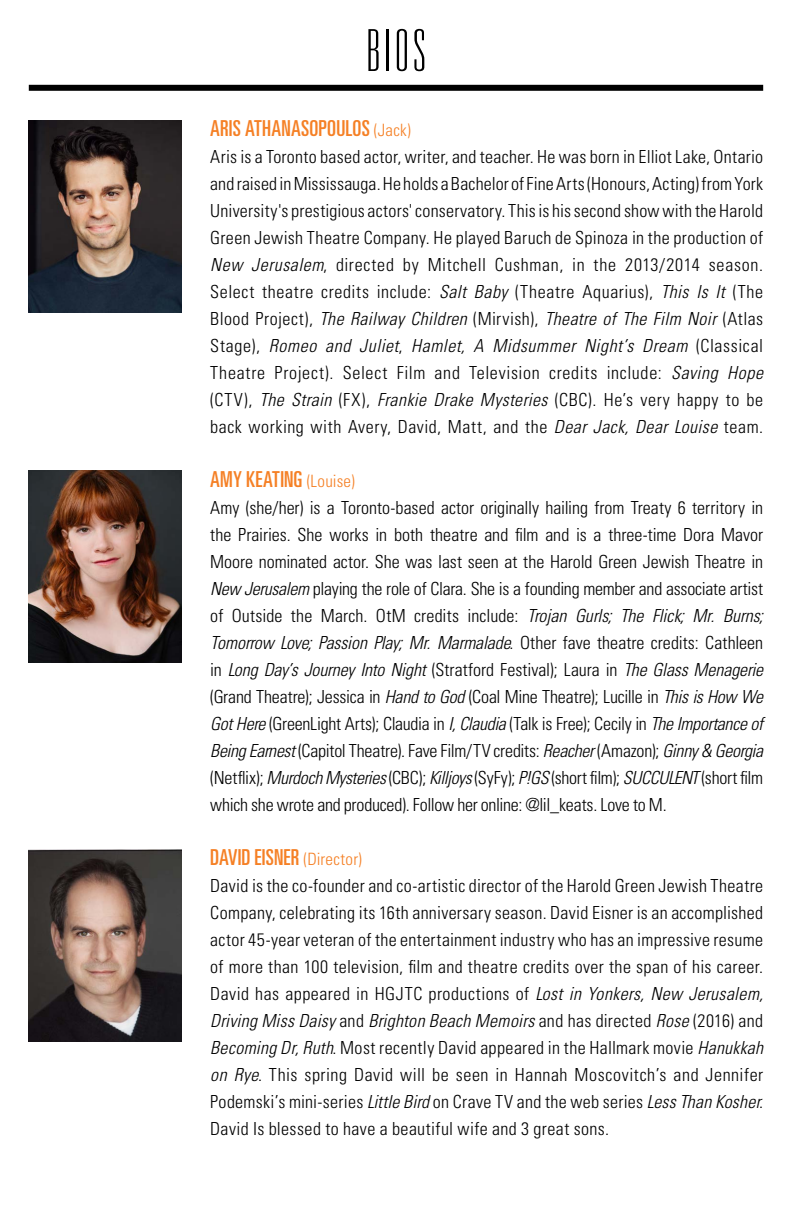
<style>
.page{position:relative;width:792px;height:1224px;background:#fff}
.page>*{position:absolute;margin:0;border:0;box-sizing:border-box;transform-origin:0 0}
.t1{font:100 ultra-condensed 58px "Univers";color:#000}
.t2{font:ultra-condensed 22px "Univers LT Std";letter-spacing:.01em;color:#f58025}
.t3{font:300 condensed 18px/27px "Univers LT Std";letter-spacing:.02em;color:#000;text-align:justify}
.s1{font-family:"Univers";font-weight:300;font-stretch:condensed;font-size:17px}
.s2{font-style:italic}
</style>
<div class="page">
<img style="left:29px;top:120px;width:152px;height:192px">
<img style="left:29px;top:471px;width:152px;height:191px">
<img style="left:29px;top:850px;width:152px;height:191px">
<div style="left:29px;top:85px;width:734px;height:6px;background:#000"></div>
<h1 class="t1" style="left:367px;top:21px;width:60px">BIOS</h1>
<p class="t2" style="left:210px;top:116px;width:202px">ARIS ATHANASOPOULOS <span class="s1">(Jack)</span></p>
<p class="t3" style="left:210px;top:144px;width:555px">Aris is a Toronto based actor, writer, and teacher. He was born in Elliot Lake, Ontario and raised in Mississauga. He holds a Bachelor of Fine Arts (Honours, Acting) from York University's prestigious actors' conservatory. This is his second show with the Harold Green Jewish Theatre Company. He played Baruch de Spinoza in the production of <span class="s2">New Jerusalem</span>, directed by Mitchell Cushman, in the 2013/2014 season.<br>Select theatre credits include: <span class="s2">Salt Baby</span> (Theatre Aquarius), <span class="s2">This Is It</span> (The Blood Project), <span class="s2">The Railway Children</span> (Mirvish), <span class="s2">Theatre of The Film Noir</span> (Atlas Stage), <span class="s2">Romeo and Juliet</span>, <span class="s2">Hamlet, A Midsummer Night’s Dream</span> (Classical Theatre Project). Select Film and Television credits include: <span class="s2">Saving Hope </span>(CTV), <span class="s2">The Strain</span> (FX), <span class="s2">Frankie Drake Mysteries</span> (CBC). He’s very happy to be back working with Avery, David, Matt, and the <span class="s2">Dear Jack, Dear Louise</span> team.</p>
<p class="t2" style="left:210px;top:467px;width:146px">AMY KEATING <span class="s1">(Louise)</span></p>
<p class="t3" style="left:210px;top:495px;width:555px">Amy (she/her) is a Toronto-based actor originally hailing from Treaty 6 territory in the Prairies. She works in both theatre and film and is a three-time Dora Mavor Moore nominated actor. She was last seen at the Harold Green Jewish Theatre in <span class="s2">New Jerusalem</span> playing the role of Clara. She is a founding member and associate artist of Outside the March. OtM credits include: <span class="s2">Trojan Gurls; The Flick; Mr. Burns; Tomorrow Love; Passion Play; Mr. Marmalade</span>. Other fave theatre credits: Cathleen in <span class="s2">Long Day’s Journey Into Night</span> (Stratford Festival); Laura in <span class="s2">The Glass Menagerie </span>(Grand Theatre); Jessica in <span class="s2">Hand to God</span> (Coal Mine Theatre); Lucille in <span class="s2">This is How We Got Here</span> (GreenLight Arts); Claudia in <span class="s2">I, Claudia</span> (Talk is Free); Cecily in <span class="s2">The Importance of Being Earnest</span> (Capitol Theatre). Fave Film/TV credits: <span class="s2">Reacher</span> (Amazon); <span class="s2">Ginny &amp; Georgia </span>(Netflix); <span class="s2">Murdoch Mysteries</span> (CBC); <span class="s2">Killjoys</span> (SyFy); <span class="s2">P!GS</span> (short film); <span class="s2">SUCCULENT</span> (short film which she wrote and produced). Follow her online: @lil_keats. Love to M.</p>
<p class="t2" style="left:210px;top:845px;width:153px">DAVID EISNER <span class="s1">(Director)</span></p>
<p class="t3" style="left:210px;top:873px;width:555px">David is the co-founder and co-artistic director of the Harold Green Jewish Theatre Company, celebrating its 16th anniversary season. David Eisner is an accomplished actor 45-year veteran of the entertainment industry who has an impressive resume of more than 100 television, film and theatre credits over the span of his career.<br>David has appeared in HGJTC productions of <span class="s2">Lost in Yonkers, New Jerusalem, Driving Miss Daisy</span> and <span class="s2">Brighton Beach Memoirs</span> and has directed <span class="s2">Rose</span> (2016) and <span class="s2">Becoming Dr, Ruth</span>. Most recently David appeared in the Hallmark movie <span class="s2">Hanukkah on Rye</span>. This spring David will be seen in Hannah Moscovitch’s and Jennifer Podemski’s mini-series <span class="s2">Little Bird</span> on Crave TV and the web series <span class="s2">Less Than Kosher</span>.<br>David Is blessed to have a beautiful wife and 3 great sons.</p>
</div>
